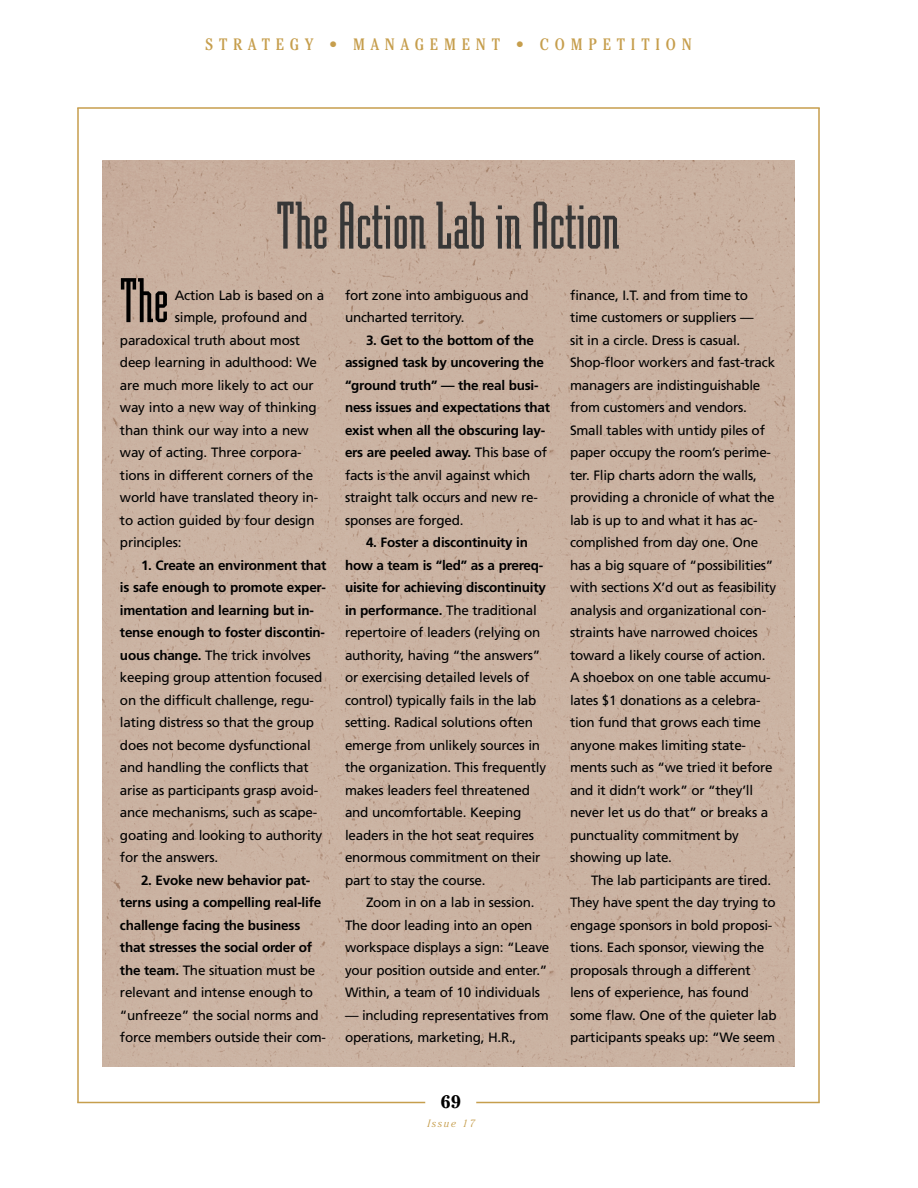
<style>
.page{position:relative;width:918px;height:1188px;background:#fff}
.page>*{position:absolute;margin:0;border:0;box-sizing:border-box;transform-origin:0 0}
.t1{font:70.5px "Teknik Plain";letter-spacing:.005em;color:#373737}
.t2{font:66px "Teknik Plain";color:#000}
.t3{font:700 18px "Cheltenham";color:#000}
.t4{font:condensed 16.5px "Cheltenham";letter-spacing:.355em;color:#c69e4d}
.t5{font:13.5px/22.5px "Frutiger";letter-spacing:-.015em;color:#000}
.t6{font:700 13.5px/22.5px "Frutiger";letter-spacing:-.015em;color:#000}
.t7{font:italic 300 10.5px "Cheltenham";letter-spacing:.16em;color:#c69e4d}
.s1{font-weight:700}
.s2{font-weight:400}
</style>
<div class="page">
<hr style="left:77px;top:107px;width:743px;height:2px;background:#c69e4d">
<hr style="left:77px;top:1102px;width:743px;height:1px;background:#c69e4d">
<hr style="left:77px;top:108px;width:2px;height:994px;background:#c69e4d">
<hr style="left:818px;top:108px;width:2px;height:994px;background:#c69e4d">
<svg style="left:399px;top:1101px;width:104px;height:3px"></svg>
<div style="left:102px;top:160px;width:693px;height:906px;background:#cab2a2"></div>
<p class="t4" style="left:205px;top:38px;width:488px">STRATEGY • MANAGEMENT • COMPETITION</p>
<h1 class="t1" style="left:276px;top:198px;width:345px">The Action Lab in Action</h1>
<h2 class="t2" style="left:120px;top:275px;width:50px">The</h2>
<p class="t5" style="left:175px;top:285px;width:151px">Action Lab is based on a</p>
<p class="t5" style="left:175px;top:307px;width:134px">simple, profound and</p>
<p class="t5" style="left:120px;top:330px;width:181px">paradoxical truth about most</p>
<p class="t5" style="left:120px;top:352px;width:198px">deep learning in adulthood: We</p>
<p class="t5" style="left:120px;top:375px;width:195px">are much more likely to act our</p>
<p class="t5" style="left:120px;top:397px;width:198px">way into a new way of thinking</p>
<p class="t5" style="left:120px;top:420px;width:190px">than think our way into a new</p>
<p class="t5" style="left:120px;top:442px;width:183px">way of acting. Three corpora-</p>
<p class="t5" style="left:120px;top:465px;width:195px">tions in different corners of the</p>
<p class="t5" style="left:120px;top:487px;width:200px">world have translated theory in-</p>
<p class="t5" style="left:120px;top:510px;width:196px">to action guided by four design</p>
<p class="t5" style="left:120px;top:532px;width:63px">principles:</p>
<p class="t5" style="left:120px;top:555px;width:208px;text-indent:21px"><span class="s1">1. Create an environment that is safe enough to promote exper&shy;imentation and learning but in&shy;tense enough to foster discontin&shy;uous change.</span> The trick involves keeping group attention focused on the difficult challenge, regu&shy;lating distress so that the group does not become dysfunctional and handling the conflicts that arise as participants grasp avoid&shy;ance mechanisms, such as scape&shy;goating and looking to authority for the answers.</p>
<p class="t6" style="left:120px;top:870px;width:208px;text-indent:21px">2. Evoke new behavior pat&shy;terns using a compelling real-life challenge facing the business that stresses the social order of the team. <span class="s2">The situation must be relevant and intense enough to “unfreeze” the social norms and force members outside their com-</span></p>
<p class="t5" style="left:345px;top:285px;width:185px">fort zone into ambiguous and uncharted territory.</p>
<p class="t6" style="left:345px;top:330px;width:207px;text-indent:21px">3. Get to the bottom of the assigned task by uncovering the “ground truth” — the real busi&shy;ness issues and expectations that exist when all the obscuring lay&shy;ers are peeled away. <span class="s2">This base of facts is the anvil against which straight talk occurs and new re&shy;sponses are forged.</span></p>
<p class="t5" style="left:345px;top:533px;width:203px;text-indent:21px"><span class="s1">4. Foster a discontinuity in how a team is “led” as a prereq&shy;uisite for achieving discontinuity in performance.</span> The traditional repertoire of leaders (relying on authority, having “the answers” or exercising detailed levels of control) typically fails in the lab setting. Radical solutions often emerge from unlikely sources in the organization. This frequently makes leaders feel threatened and uncomfortable. Keeping leaders in the hot seat requires enormous commitment on their part to stay the course.</p>
<p class="t5" style="left:345px;top:893px;width:206px;text-indent:21px">Zoom in on a lab in session.<br>The door leading into an open workspace displays a sign: “Leave your position outside and enter.”<br>Within, a team of 10 individuals</p>
<p class="t5" style="left:345px;top:1005px;width:205px">— including representatives from operations, marketing, H.R.,</p>
<h3 class="t3" style="left:441px;top:1095px;width:22px">69</h3>
<p class="t7" style="left:427px;top:1120px;width:49px">Issue 17</p>
<p class="t5" style="left:570px;top:285px;width:208px">finance, I.T. and from time to time customers or suppliers —<br>sit in a circle. Dress is casual.<br>Shop-floor workers and fast-track managers are indistinguishable from customers and vendors.<br>Small tables with untidy piles of paper occupy the room’s perime&shy;ter. Flip charts adorn the walls, providing a chronicle of what the lab is up to and what it has ac&shy;complished from day one. One has a big square of “possibilities” with sections X’d out as feasibility analysis and organizational con&shy;straints have narrowed choices toward a likely course of action.<br>A shoebox on one table accumu&shy;lates $1 donations as a celebra&shy;tion fund that grows each time anyone makes limiting state&shy;ments such as “we tried it before and it didn’t work” or “they’ll never let us do that” or breaks a punctuality commitment by showing up late.</p>
<p class="t5" style="left:570px;top:870px;width:208px;text-indent:21px">The lab participants are tired.<br>They have spent the day trying to engage sponsors in bold proposi&shy;tions. Each sponsor, viewing the proposals through a different lens of experience, has found some flaw. One of the quieter lab participants speaks up: “We seem</p>
</div>
